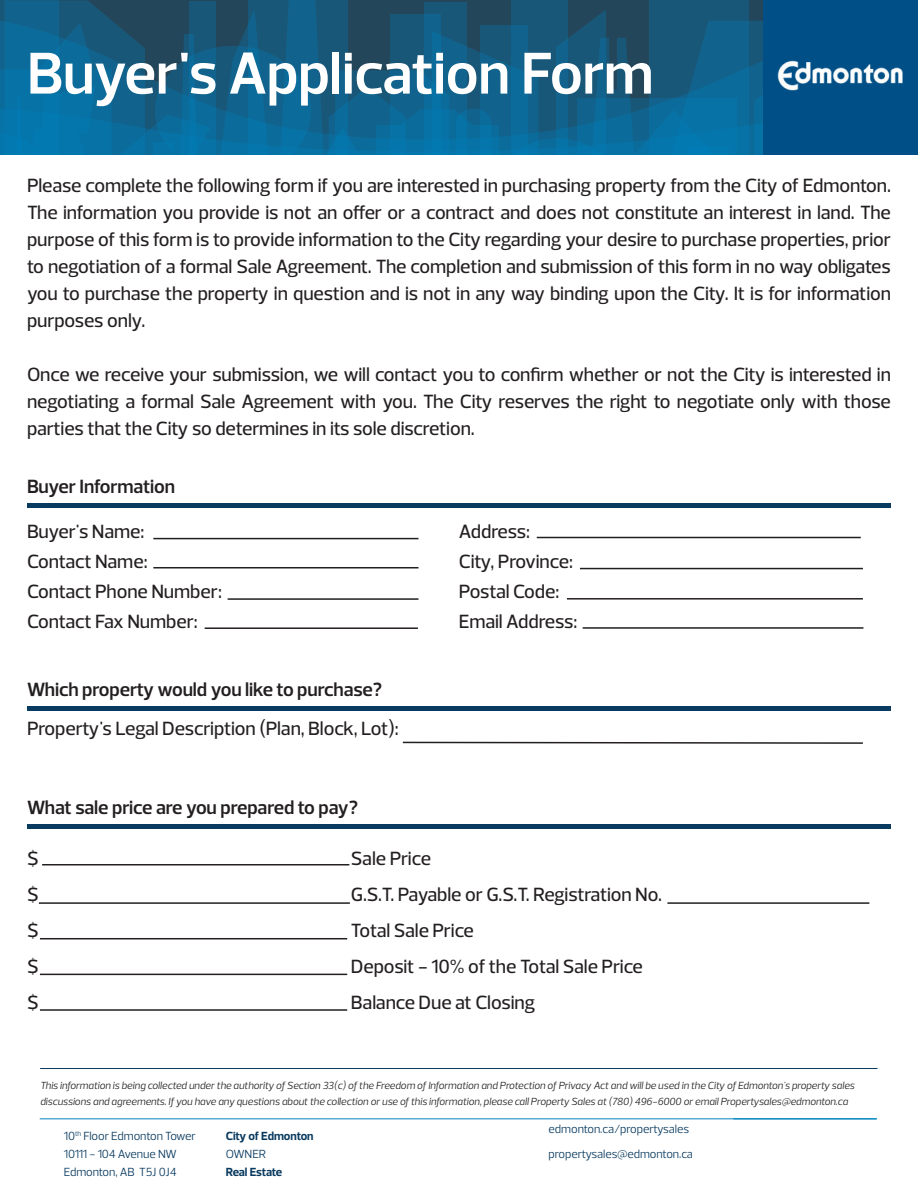
<style>
.page{position:relative;width:918px;height:1188px;background:#fff}
.page>*{position:absolute;margin:0;border:0;box-sizing:border-box;transform-origin:0 0}
.t1{font:600 60px "Prelo";letter-spacing:-.01em;color:#fff}
.t2{font:500 19.5px/27px "Prelo";letter-spacing:-.01em;color:#231f20;text-align:justify}
.t3{font:600 19.5px "Prelo";letter-spacing:-.01em;color:#231f20}
.t4{font:12px/18px "Prelo";letter-spacing:-.005em;color:#093a5f}
.t5{font:700 12px/18px "Prelo";letter-spacing:-.015em;color:#093a5f}
.LINE_BREAK{font:italic 10.5px/16.5px "Prelo";letter-spacing:-.005em;color:#231f20}
.s1{font-weight:400}
</style>
<div class="page">
<svg style="left:0;top:0;width:764px;height:154px;background:#126088"></svg>
<img style="left:764px;top:0;width:154px;height:154px">
<hr style="left:27px;top:504px;width:864px;height:4px;background:#093a5f">
<hr style="left:153px;top:538px;width:265px;height:1px;background:#231f20">
<hr style="left:153px;top:567px;width:265px;height:1px;background:#231f20">
<hr style="left:228px;top:598px;width:191px;height:2px;background:#231f20">
<hr style="left:205px;top:627px;width:213px;height:2px;background:#231f20">
<hr style="left:537px;top:537px;width:324px;height:1px;background:#231f20">
<hr style="left:580px;top:568px;width:283px;height:1px;background:#231f20">
<hr style="left:567px;top:598px;width:296px;height:2px;background:#231f20">
<hr style="left:583px;top:627px;width:280px;height:2px;background:#231f20">
<hr style="left:27px;top:707px;width:864px;height:4px;background:#093a5f">
<svg style="left:402px;top:741px;width:461px;height:3px"></svg>
<hr style="left:733px;top:1118px;width:144px;height:1px;background:#0083bf">
<hr style="left:40px;top:1119px;width:837px;height:1px;background:#0083bf">
<hr style="left:40px;top:1068px;width:838px;height:1px;background:#093a5f">
<div style="left:27px;top:824px;width:864px;height:5px;background:#093a5f"></div>
<hr style="left:42px;top:864px;width:307px;height:2px;background:#231f20">
<hr style="left:39px;top:902px;width:311px;height:2px;background:#231f20">
<hr style="left:40px;top:938px;width:307px;height:1px;background:#231f20">
<hr style="left:40px;top:974px;width:307px;height:1px;background:#231f20">
<hr style="left:40px;top:1009px;width:307px;height:2px;background:#231f20">
<hr style="left:667px;top:902px;width:202px;height:2px;background:#231f20">
<p class="t1" style="left:27px;top:40px;width:628px">Buyer's Application Form</p>
<p class="t2" style="left:27px;top:172px;width:866px">Please complete the following form if you are interested in purchasing property from the City of Edmonton.<br>The information you provide is not an offer or a contract and does not constitute an interest in land. The purpose of this form is to provide information to the City regarding your desire to purchase properties, prior to negotiation of a formal Sale Agreement. The completion and submission of this form in no way obligates you to purchase the property in question and is not in any way binding upon the City. It is for information purposes only.</p>
<p class="t2" style="left:27px;top:361px;width:866px">Once we receive your submission, we will contact you to confirm whether or not the City is interested in negotiating a formal Sale Agreement with you. The City reserves the right to negotiate only with those parties that the City so determines in its sole discretion.</p>
<p class="t3" style="left:27px;top:476px;width:150px">Buyer Information</p>
<p class="t2" style="left:27px;top:518px;width:119px">Buyer's Name:</p>
<p class="t2" style="left:459px;top:518px;width:73px">Address:</p>
<p class="t2" style="left:27px;top:548px;width:122px">Contact Name:</p>
<p class="t2" style="left:459px;top:548px;width:115px">City, Province:</p>
<p class="t2" style="left:27px;top:578px;width:196px">Contact Phone Number:</p>
<p class="t2" style="left:459px;top:578px;width:102px">Postal Code:</p>
<p class="t2" style="left:27px;top:608px;width:172px">Contact Fax Number:</p>
<p class="t2" style="left:459px;top:608px;width:120px">Email Address:</p>
<p class="t3" style="left:27px;top:679px;width:357px">Which property would you like to purchase?</p>
<p class="t2" style="left:27px;top:714px;width:373px">Property's Legal Description (Plan, Block, Lot):</p>
<p class="t3" style="left:27px;top:796px;width:333px">What sale price are you prepared to pay?</p>
<p class="t2" style="left:27px;top:845px;width:13px">$</p>
<p class="t2" style="left:351px;top:845px;width:82px">Sale Price</p>
<p class="t2" style="left:27px;top:881px;width:13px">$</p>
<p class="t2" style="left:351px;top:881px;width:313px">G.S.T. Payable or G.S.T. Registration No.</p>
<p class="t2" style="left:27px;top:917px;width:13px">$</p>
<p class="t2" style="left:351px;top:917px;width:124px">Total Sale Price</p>
<p class="t2" style="left:27px;top:953px;width:13px">$</p>
<p class="t2" style="left:351px;top:953px;width:293px">Deposit - 10% of the Total Sale Price</p>
<p class="t2" style="left:27px;top:989px;width:13px">$</p>
<p class="t2" style="left:351px;top:989px;width:186px">Balance Due at Closing</p>
<p class="LINE_BREAK" style="left:40px;top:1077px;width:816px">This information is being collected under the authority of Section 33(c) of the Freedom of Information and Protection of Privacy Act and will be used in the City of Edmonton's property sales discussions and agreements. If you have any questions about the collection or use of this information, please call Property Sales at (780) 496-6000 or email Propertysales@edmonton.ca</p>
<p class="t4" style="left:64px;top:1126px;width:134px">10<sup>th</sup> Floor Edmonton Tower<br>10111 - 104 Avenue NW<br>Edmonton, AB T5J 0J4</p>
<p class="t5" style="left:226px;top:1126px;width:89px">City of Edmonton<br><span class="s1">OWNER<br></span>Real Estate</p>
<p class="t4" style="left:549px;top:1120px;width:142px">edmonton.ca/propertysales</p>
<p class="t4" style="left:549px;top:1144px;width:146px">propertysales@edmonton.ca</p>
</div>
